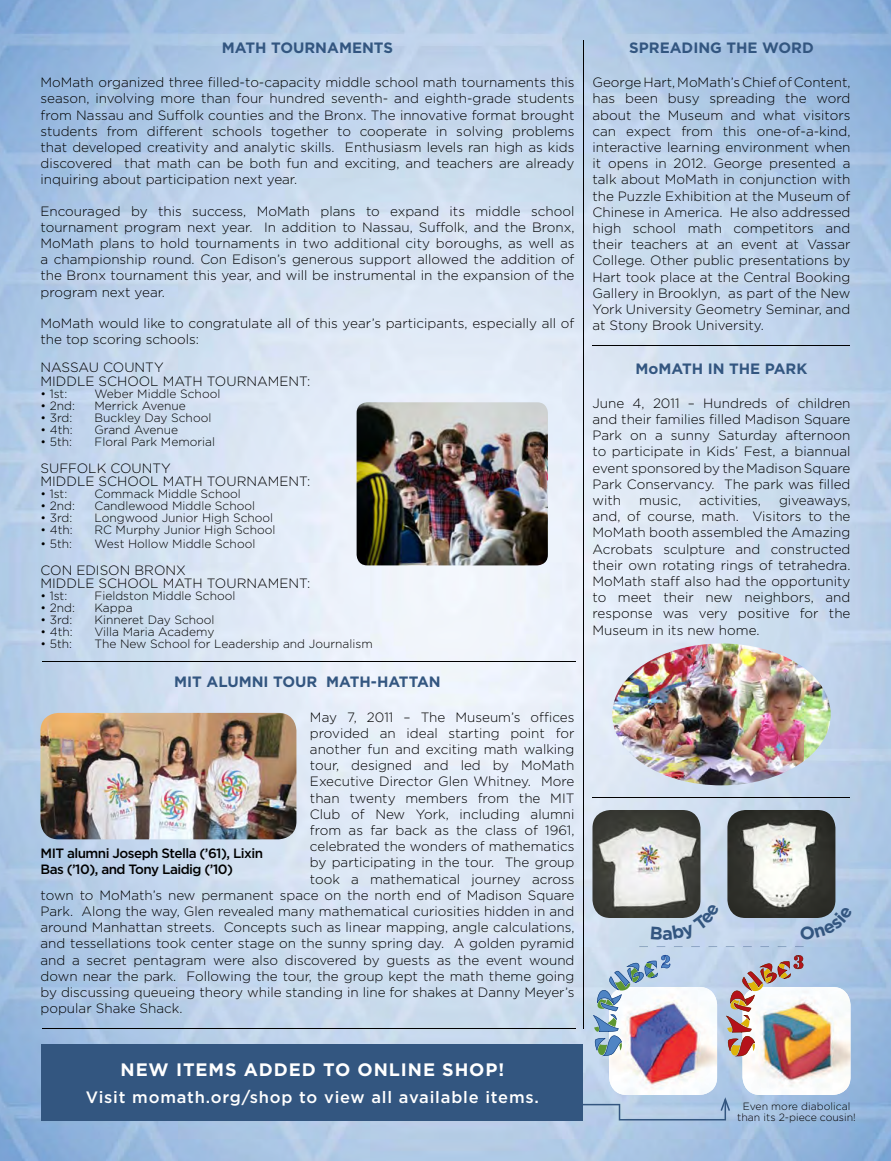
<style>
.page{position:relative;width:891px;height:1161px;background:#fff}
.page>*{position:absolute;margin:0;border:0;box-sizing:border-box;transform-origin:0 0}
.t1{font:700 18px "Gotham HTF";letter-spacing:.05em;color:#fff}
.t2{font:500 16.5px "Gotham HTF";letter-spacing:.05em;color:#fff}
.t3{font:700 15px "Gotham HTF";color:#335680}
.t4{font:300 13.5px/16.2px "Gotham HTF";color:#000;text-align:justify}
.t5{font:500 13.5px/16.2px "Gotham HTF";letter-spacing:-.04em;color:#000}
.t6{font:300 12px "Gotham HTF";color:#000}
.t7{font:300 10.5px/10.5px "Gotham HTF";color:#000;text-align:center}
</style>
<div class="page">
<img style="left:0;top:0;width:891px;height:1161px">
<img style="left:40px;top:713px;width:256px;height:126px">
<img style="left:612px;top:644px;width:219px;height:141px">
<img style="left:357px;top:402px;width:191px;height:163px">
<img style="left:592px;top:810px;width:108px;height:108px">
<img style="left:727px;top:810px;width:108px;height:108px">
<img style="left:609px;top:987px;width:108px;height:108px">
<img style="left:742px;top:987px;width:108px;height:108px">
<hr style="left:592px;top:346px;width:258px;height:1px;background:#000">
<hr style="left:592px;top:797px;width:258px;height:1px;background:#000">
<hr style="left:42px;top:661px;width:534px;height:1px;background:#000">
<hr style="left:583px;top:40px;width:1px;height:989px;background:#000">
<hr style="left:42px;top:1028px;width:534px;height:1px;background:#000">
<img style="left:593px;top:955px;width:77px;height:101px">
<img style="left:726px;top:955px;width:77px;height:102px">
<svg style="left:583px;top:1097px;width:147px;height:23px;background:#aac3df"></svg>
<div style="left:42px;top:1044px;width:541px;height:76px;background:#335680"></div>
<svg style="left:651px;top:903px;width:68px;height:37px;background:#a2afbc"></svg>
<svg style="left:800px;top:906px;width:53px;height:34px;background:#97aabf"></svg>
<p class="t3" style="left:222px;top:39px;width:173px">MATH TOURNAMENTS</p>
<p class="t4" style="left:40px;top:74px;width:536px">MoMath organized three filled-to-capacity middle school math tournaments this season, involving more than four hundred seventh- and eighth-grade students from Nassau and Suffolk counties and the Bronx. The innovative format brought students from different schools together to cooperate in solving problems that developed creativity and analytic skills. Enthusiasm levels ran high as kids discovered that math can be both fun and exciting, and teachers are already inquiring about participation next year.</p>
<p class="t4" style="left:40px;top:202px;width:536px">Encouraged by this success, MoMath plans to expand its middle school tournament program next year. In addition to Nassau, Suffolk, and the Bronx, MoMath plans to hold tournaments in two additional city boroughs, as well as a championship round. Con Edison’s generous support allowed the addition of the Bronx tournament this year, and will be instrumental in the expansion of the program next year.</p>
<p class="t4" style="left:40px;top:315px;width:535px">MoMath would like to congratulate all of this year’s participants, especially all of the top scoring schools:</p>
<p class="t4" style="left:40px;top:361px;width:272px;line-height:13.5px">NASSAU COUNTY<br>MIDDLE SCHOOL MATH TOURNAMENT:</p>
<p class="t6" style="left:40px;top:387px;width:28px">• 1st:</p>
<p class="t6" style="left:94px;top:387px;width:127px">Weber Middle School</p>
<p class="t6" style="left:40px;top:399px;width:36px">• 2nd:</p>
<p class="t6" style="left:94px;top:399px;width:93px">Merrick Avenue</p>
<p class="t6" style="left:40px;top:411px;width:33px">• 3rd:</p>
<p class="t6" style="left:94px;top:411px;width:118px">Buckley Day School</p>
<p class="t6" style="left:40px;top:423px;width:34px">• 4th:</p>
<p class="t6" style="left:94px;top:423px;width:85px">Grand Avenue</p>
<p class="t6" style="left:40px;top:435px;width:33px">• 5th:</p>
<p class="t6" style="left:94px;top:435px;width:122px">Floral Park Memorial</p>
<p class="t4" style="left:40px;top:461px;width:272px;line-height:13.5px">SUFFOLK COUNTY<br>MIDDLE SCHOOL MATH TOURNAMENT:</p>
<p class="t6" style="left:40px;top:488px;width:28px">• 1st:</p>
<p class="t6" style="left:94px;top:488px;width:148px">Commack Middle School</p>
<p class="t6" style="left:40px;top:500px;width:36px">• 2nd:</p>
<p class="t6" style="left:94px;top:500px;width:162px">Candlewood Middle School</p>
<p class="t6" style="left:40px;top:512px;width:33px">• 3rd:</p>
<p class="t6" style="left:94px;top:512px;width:180px">Longwood Junior High School</p>
<p class="t6" style="left:40px;top:524px;width:34px">• 4th:</p>
<p class="t6" style="left:94px;top:524px;width:183px">RC Murphy Junior High School</p>
<p class="t6" style="left:40px;top:537px;width:33px">• 5th:</p>
<p class="t6" style="left:94px;top:537px;width:162px">West Hollow Middle School</p>
<p class="t4" style="left:40px;top:563px;width:272px;line-height:13.5px">CON EDISON BRONX<br>MIDDLE SCHOOL MATH TOURNAMENT:</p>
<p class="t6" style="left:40px;top:590px;width:28px">• 1st:</p>
<p class="t6" style="left:94px;top:590px;width:142px">Fieldston Middle School</p>
<p class="t6" style="left:40px;top:602px;width:36px">• 2nd:</p>
<p class="t6" style="left:94px;top:602px;width:40px">Kappa</p>
<p class="t6" style="left:40px;top:614px;width:33px">• 3rd:</p>
<p class="t6" style="left:94px;top:614px;width:122px">Kinneret Day School</p>
<p class="t6" style="left:40px;top:626px;width:34px">• 4th:</p>
<p class="t6" style="left:94px;top:626px;width:121px">Villa Maria Academy</p>
<p class="t6" style="left:40px;top:638px;width:33px">• 5th:</p>
<p class="t6" style="left:94px;top:638px;width:280px">The New School for Leadership and Journalism</p>
<p class="t3" style="left:174px;top:673px;width:268px">MIT ALUMNI TOUR MATH-HATTAN</p>
<p class="t4" style="left:310px;top:709px;width:266px">May 7, 2011 – The Museum’s offices</p>
<p class="t4" style="left:310px;top:725px;width:266px">provided an ideal starting point for</p>
<p class="t4" style="left:310px;top:741px;width:266px">another fun and exciting math walking</p>
<p class="t4" style="left:310px;top:757px;width:266px">tour, designed and led by MoMath</p>
<p class="t4" style="left:310px;top:773px;width:266px">Executive Director Glen Whitney. More</p>
<p class="t4" style="left:310px;top:790px;width:266px">than twenty members from the MIT</p>
<p class="t4" style="left:310px;top:806px;width:266px">Club of New York, including alumni</p>
<p class="t4" style="left:310px;top:822px;width:266px">from as far back as the class of 1961,</p>
<p class="t4" style="left:310px;top:838px;width:266px">celebrated the wonders of mathematics</p>
<p class="t4" style="left:310px;top:854px;width:266px">by participating in the tour. The group</p>
<p class="t4" style="left:310px;top:871px;width:266px">took a mathematical journey across</p>
<p class="t4" style="left:41px;top:887px;width:535px">town to MoMath’s new permanent space on the north end of Madison Square</p>
<p class="t4" style="left:41px;top:903px;width:535px">Park. Along the way, Glen revealed many mathematical curiosities hidden in and</p>
<p class="t4" style="left:41px;top:919px;width:536px">around Manhattan streets. Concepts such as linear mapping, angle calculations,</p>
<p class="t4" style="left:41px;top:935px;width:536px">and tessellations took center stage on the sunny spring day. A golden pyramid</p>
<p class="t4" style="left:41px;top:952px;width:536px">and a secret pentagram were also discovered by guests as the event wound</p>
<p class="t4" style="left:41px;top:968px;width:535px">down near the park. Following the tour, the group kept the math theme going</p>
<p class="t4" style="left:41px;top:984px;width:536px">by discussing queueing theory while standing in line for shakes at Danny Meyer’s</p>
<p class="t4" style="left:41px;top:1000px;width:144px">popular Shake Shack.</p>
<p class="t5" style="left:40px;top:845px;width:224px">MIT alumni Joseph Stella (’61), Lixin<br>Bas (’10), and Tony Laidig (’10)</p>
<p class="t3" style="left:629px;top:39px;width:186px">SPREADING THE WORD</p>
<p class="t4" style="left:592px;top:74px;width:260px">George Hart, MoMath’s Chief of Content, has been busy spreading the word about the Museum and what visitors can expect from this one-of-a-kind, interactive learning environment when it opens in 2012. George presented a talk about MoMath in conjunction with the Puzzle Exhibition at the Museum of Chinese in America. He also addressed high school math competitors and their teachers at an event at Vassar College. Other public presentations by Hart took place at the Central Booking Gallery in Brooklyn, as part of the New York University Geometry Seminar, and at Stony Brook University.</p>
<p class="t3" style="left:636px;top:360px;width:173px">MoMATH IN THE PARK</p>
<p class="t4" style="left:592px;top:395px;width:260px">June 4, 2011 – Hundreds of children and their families filled Madison Square Park on a sunny Saturday afternoon to participate in Kids’ Fest, a biannual event sponsored by the Madison Square Park Conservancy. The park was filled with</p>
<p class="t4" style="left:592px;top:492px;width:260px;text-indent:187px">giveaways, and, of course, math. Visitors to the MoMath booth assembled the Amazing Acrobats sculpture and constructed their own rotating rings of tetrahedra.<br>MoMath staff also had the opportunity to meet their new neighbors, and response was very positive for the Museum in its new home.</p>
<p class="t4" style="left:639px;top:492px;width:43px">music,</p>
<p class="t4" style="left:699px;top:492px;width:63px">activities,</p>
<h1 class="t1" style="left:121px;top:1059px;width:385px">NEW ITEMS ADDED TO ONLINE SHOP!</h1>
<p class="t2" style="left:86px;top:1088px;width:455px">Visit momath.org/shop to view all available items.</p>
<p class="t7" style="left:737px;top:1101px;width:120px">Even more diabolical than its 2-piece cousin!</p>
</div>
